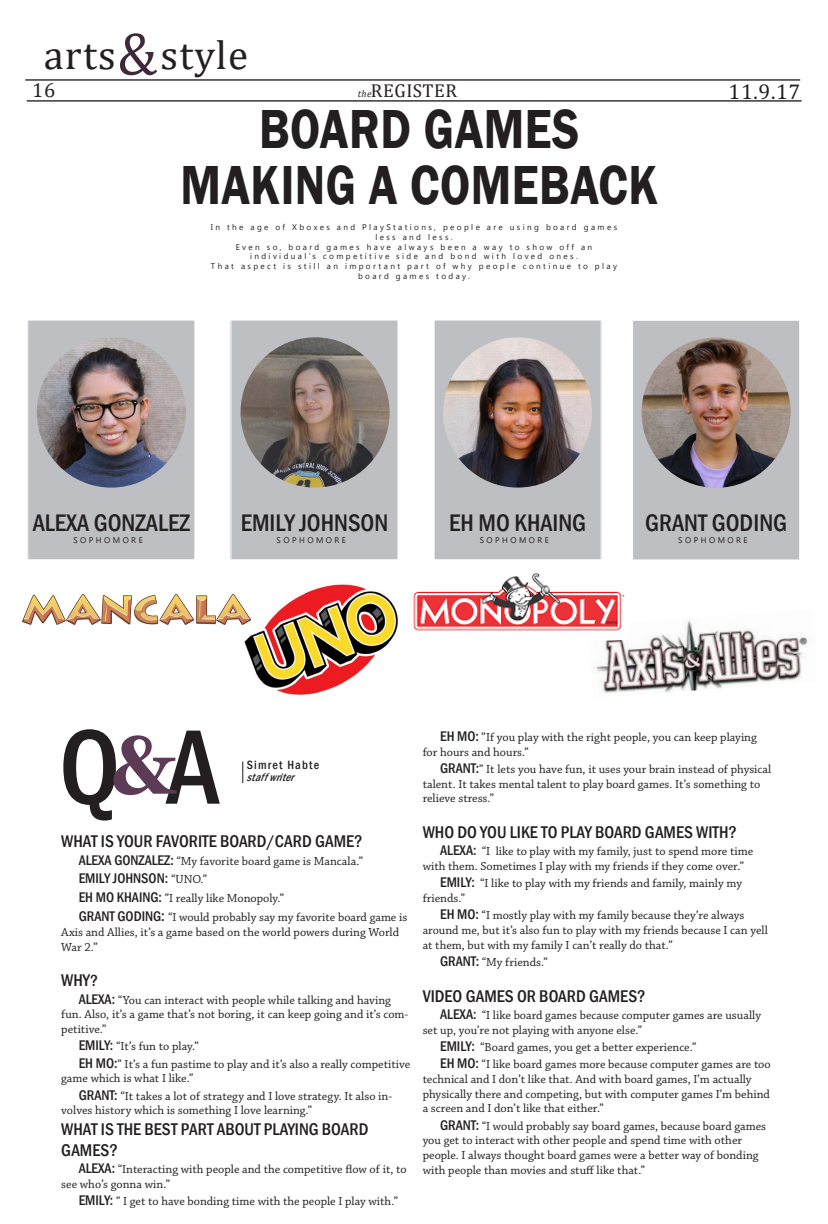
<style>
.page{position:relative;width:828px;height:1224px;background:#fff}
.page>*{position:absolute;margin:0;border:0;box-sizing:border-box;transform-origin:0 0}
.t1{font:500 condensed 109.7px "Franklin Gothic";color:#231f20}
.t2{font:600 56.6px/56.6px "Franklin Gothic";letter-spacing:.01em;color:#231f20;text-align:center;scale:.83 1}
.t3{font:41px "Cambria";letter-spacing:.03em;color:#231f20}
.t4{font:500 condensed 24.6px "Franklin Gothic";color:#231f20}
.t5{font:21.4px "Cambria";color:#231f20}
.t6{font:20.2px "Cambria";color:#231f20}
.t7{font:18.7px "Cambria";letter-spacing:.03em;color:#231f20}
.t8{font:500 condensed 17.4px/20.9px "Franklin Gothic";color:#231f20}
.t9{font:500 condensed 14.3px "Franklin Gothic";color:#231f20}
.t10{font:12.3px/14.8px "Chaparral Pro";color:#231f20}
.t11{font:500 condensed 12.3px "Franklin Gothic";letter-spacing:.1em;color:#231f20}
.t12{font:italic 500 condensed 11.3px "Franklin Gothic";color:#231f20}
.t13{font:8.2px/9.8px "Gadugi";letter-spacing:.29em;color:#231f20;text-align:center}
.s1{font-size:61.5px;color:#3f273c}
.s2{font-style:italic;font-size:9.7px}
.s3{font-family:"Georgia";font-weight:700;font-stretch:normal;font-size:82px;color:#5d3b56}
.s4{font-family:"Franklin Gothic";font-weight:500;font-stretch:condensed;font-size:14.3px}
.s5{font-family:"Chaparral Pro";font-weight:400;font-stretch:normal;font-size:12.3px}
.s6{font-family:"Franklin Gothic";font-weight:500;font-stretch:condensed;font-size:15.4px}
.s7{font-size:16.4px}
</style>
<div class="page">
<img style="left:596px;top:620px;width:212px;height:73px">
<hr style="left:25px;top:79px;width:775px;height:2px;background:#231f20">
<hr style="left:27px;top:100px;width:775px;height:2px;background:#231f20">
<svg style="left:242px;top:761px;width:1px;height:22px"></svg>
<div style="left:28px;top:320px;width:167px;height:240px;background:#bebfc2"></div>
<div style="left:27px;top:320px;width:168px;height:240px;border:1px solid #fff"></div>
<img style="left:37px;top:337px;width:149px;height:151px">
<div style="left:231px;top:320px;width:167px;height:240px;background:#bebfc2"></div>
<div style="left:230px;top:320px;width:169px;height:240px;border:1px solid #fff"></div>
<img style="left:241px;top:337px;width:149px;height:151px">
<div style="left:633px;top:320px;width:167px;height:240px;background:#bebfc2"></div>
<div style="left:632px;top:320px;width:168px;height:241px;border:1px solid #fff"></div>
<img style="left:642px;top:338px;width:149px;height:150px">
<div style="left:434px;top:320px;width:167px;height:240px;background:#bebfc2"></div>
<div style="left:434px;top:320px;width:168px;height:240px;border:1px solid #fff"></div>
<img style="left:443px;top:337px;width:149px;height:151px">
<img style="left:244px;top:584px;width:154px;height:111px">
<img style="left:413px;top:573px;width:215px;height:66px">
<img style="left:23px;top:594px;width:227px;height:31px">
<h3 class="t3" style="left:44px;top:40px;width:206px">arts<span class="s1">&amp;</span>style</h3>
<h3 class="t6" style="left:32px;top:83px;width:24px">16</h3>
<h3 class="t7" style="left:358px;top:84px;width:101px"><span class="s2">the</span>REGISTER</h3>
<h3 class="t5" style="left:729px;top:84px;width:73px">11.9.17</h3>
<h2 class="t2" style="left:180px;top:103px;width:577px">BOARD GAMES<br>MAKING A COMEBACK</h2>
<p class="t13" style="left:211px;top:223px;width:408px">In the age of Xboxes and PlayStations, people are using board games less and less.<br>Even so, board games have always been a way to show off an individual’s competitive side and bond with loved ones.<br>That aspect is still an important part of why people continue to play board games today.</p>
<h3 class="t4" style="left:33px;top:513px;width:159px">ALEXA GONZALEZ</h3>
<p class="t13" style="left:73px;top:536px;width:71px">SOPHOMORE</p>
<h3 class="t4" style="left:241px;top:513px;width:149px">EMILY JOHNSON</h3>
<p class="t13" style="left:277px;top:536px;width:71px">SOPHOMORE</p>
<h3 class="t4" style="left:449px;top:513px;width:139px">EH MO KHAING</h3>
<p class="t13" style="left:480px;top:536px;width:71px">SOPHOMORE</p>
<h3 class="t4" style="left:645px;top:513px;width:143px">GRANT GODING</h3>
<p class="t13" style="left:678px;top:536px;width:71px">SOPHOMORE</p>
<h1 class="t1" style="left:59px;top:721px;width:163px">Q <span class="s3">&amp;</span>A</h1>
<p class="t11" style="left:247px;top:760px;width:74px">Simret Habte</p>
<p class="t12" style="left:247px;top:773px;width:52px">staff writer</p>
<h3 class="t8" style="left:61px;top:832px;width:303px">WHAT IS YOUR FAVORITE BOARD/CARD GAME?</h3>
<p class="t10" style="left:79px;top:854px;width:286px"><span class="s4">ALEXA GONZALEZ:</span> “My favorite board game is Mancala.”</p>
<p class="t9" style="left:79px;top:872px;width:130px">EMILY JOHNSON: <span class="s5">“UNO.”</span></p>
<p class="t10" style="left:79px;top:889px;width:330px;line-height:19.7px"><span class="s4">EH MO KHAING:</span> ”I really like Monopoly.”<br><span class="s4">GRANT GODING</span><span class="s6">:</span> “I would probably say my favorite board game is</p>
<p class="t10" style="left:61px;top:926px;width:339px">Axis and Allies, it’s a game based on the world powers during World<br>War 2.”</p>
<h3 class="t8" style="left:61px;top:971px;width:38px">WHY<span class="s7">?</span></h3>
<p class="t10" style="left:61px;top:993px;width:349px;text-indent:17px"><span class="s4">ALEXA:</span> “You can interact with people while talking and having fun. Also, it’s a game that’s not boring, it can keep going and it’s com&shy;petitive.”</p>
<p class="t10" style="left:79px;top:1039px;width:333px;line-height:17.2px"><span class="s4">EMILY:</span> “It’s fun to play.”<br><span class="s4">EH MO:</span>” It’s a fun pastime to play and it’s also a really competitive</p>
<p class="t10" style="left:79px;top:1071px;width:315px;line-height:17.2px;text-indent:-17px">game which is what I like.”<br><span class="s4">GRANT:</span> “It takes a lot of strategy and I love strategy. It also in-</p>
<p class="t10" style="left:61px;top:1104px;width:253px">volves history which is something I love learning.”</p>
<h3 class="t8" style="left:61px;top:1120px;width:309px">WHAT IS THE BEST PART ABOUT PLAYING BOARD<br>GAMES?</h3>
<p class="t10" style="left:61px;top:1163px;width:347px;text-indent:17px"><span class="s4">ALEXA:</span> “Interacting with people and the competitive flow of it, to see who’s gonna win.”</p>
<p class="t10" style="left:79px;top:1195px;width:321px"><span class="s4">EMILY:</span> ” I get to have bonding time with the people I play with.”</p>
<p class="t10" style="left:423px;top:731px;width:336px;text-indent:17px"><span class="s4">EH MO:</span> ”If you play with the right people, you can keep playing for hours and hours.”</p>
<p class="t10" style="left:423px;top:763px;width:350px;text-indent:17px"><span class="s4">GRANT:</span>” It lets you have fun, it uses your brain instead of physical talent. It takes mental talent to play board games. It’s something to relieve stress.”</p>
<h3 class="t8" style="left:423px;top:823px;width:316px">WHO DO YOU LIKE TO PLAY BOARD GAMES WITH?</h3>
<p class="t10" style="left:423px;top:845px;width:332px;text-indent:17px"><span class="s4">ALEXA:</span> “I like to play with my family, just to spend more time with them. Sometimes I play with my friends if they come over.”</p>
<p class="t10" style="left:423px;top:877px;width:321px;text-indent:17px"><span class="s4">EMILY:</span> “I like to play with my friends and family, mainly my friends.”</p>
<p class="t10" style="left:423px;top:909px;width:347px;text-indent:17px"><span class="s4">EH MO:</span> “I mostly play with my family because they’re always around me, but it’s also fun to play with my friends because I can yell at them, but with my family I can’t really do that.”</p>
<p class="t10" style="left:440px;top:956px;width:109px"><span class="s4">GRANT:</span> “My friends.”</p>
<h3 class="t8" style="left:423px;top:986px;width:225px">VIDEO GAMES OR BOARD GAMES?</h3>
<p class="t10" style="left:423px;top:1009px;width:340px;text-indent:17px"><span class="s4">ALEXA:</span> “I like board games because computer games are usually set up, you’re not playing with anyone else.”</p>
<p class="t10" style="left:440px;top:1039px;width:332px;line-height:17.2px"><span class="s4">EMILY:</span> “Board games, you get a better experience.”<br><span class="s4">EH MO:</span> “I like board games more because computer games are too</p>
<p class="t10" style="left:423px;top:1072px;width:349px">technical and I don’t like that. And with board games, I’m actually physically there and competing, but with computer games I’m behind a screen and I don’t like that either.”</p>
<p class="t10" style="left:423px;top:1119px;width:345px;text-indent:17px"><span class="s4">GRANT:</span> “I would probably say board games, because board games you get to interact with other people and spend time with other people. I always thought board games were a better way of bonding with people than movies and stuff like that.”</p>
</div>
